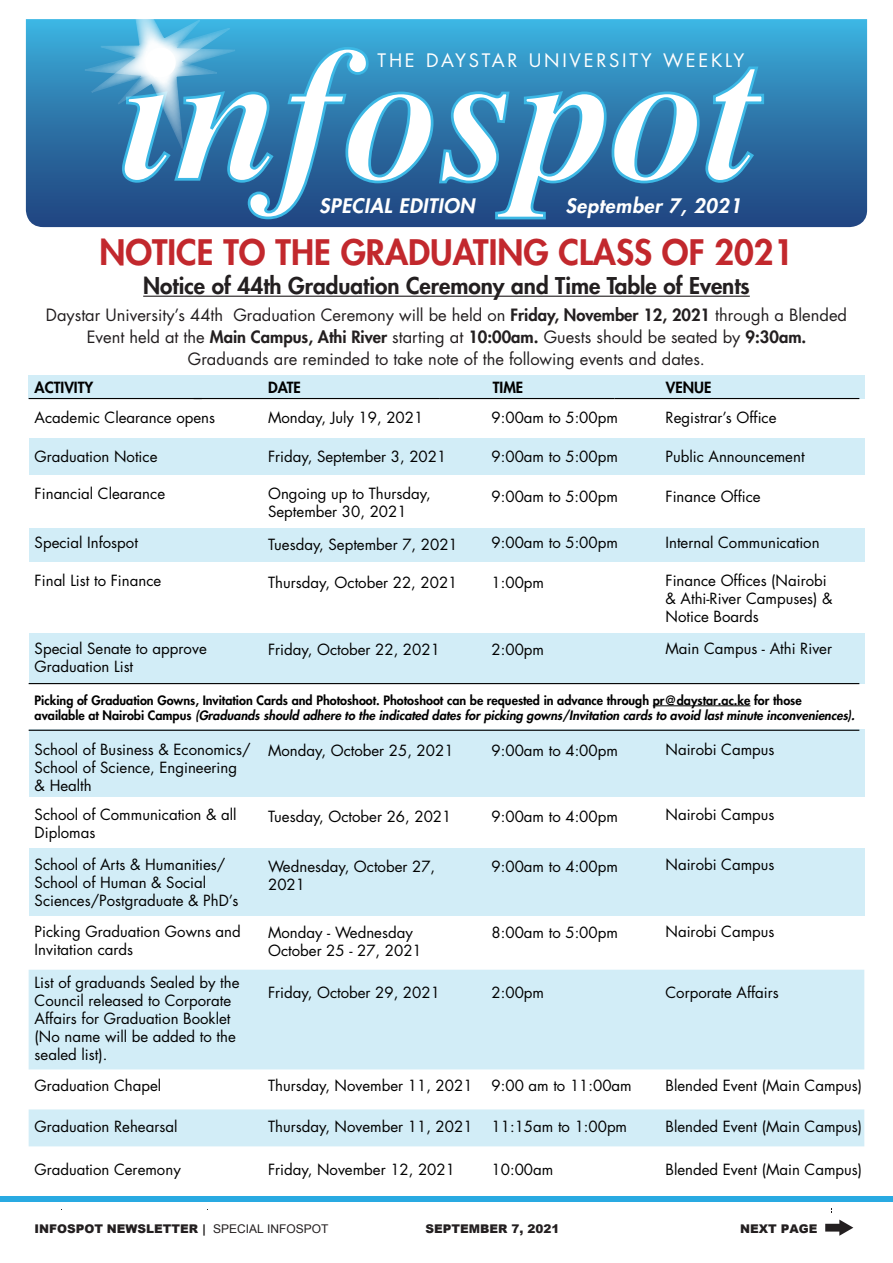
<style>
.page{position:relative;width:893px;height:1263px;background:#fff}
.page>*{position:absolute;margin:0;border:0;box-sizing:border-box;transform-origin:0 0}
.t1{font:800 34.2px "Futura";color:#c2282d}
.t2{font:800 22.5px "Futura";color:#231f20}
.t3{font:italic 800 19.5px "Futura";letter-spacing:.03em;color:#fff}
.t4{font:18px "Futura";letter-spacing:.15em;color:#fff}
.t5{font:16.5px/22px "Futura";color:#231f20;text-align:center}
.t6{font:15px/18px "Futura";color:#010101}
.t7{font:800 15px "Futura";color:#010101}
.t8{font:800 12.6px/15.1px "Futura";color:#010101}
.t9{font:900 12px "Arial";color:#231f20}
.s1{font-weight:800}
.s2{font-style:italic}
.s3{font-weight:700}
.s4{font-weight:400}
</style>
<div class="page">
<div style="left:0;top:1196px;width:893px;height:5px;background:#29aae2"></div>
<svg style="left:26px;top:19px;width:841px;height:208px;background:#3083b6"></svg>
<svg style="left:437px;top:65px;width:328px;height:156px"></svg>
<svg style="left:120px;top:46px;width:315px;height:175px"></svg>
<svg style="left:83px;top:19px;width:153px;height:137px;background:#66abd0"></svg>
<div style="left:145px;top:48px;width:31px;height:29px;background:#fff;border-radius:50%"></div>
<div style="left:29px;top:529px;width:835px;height:33px;background:#d2edf7"></div>
<div style="left:29px;top:633px;width:835px;height:51px;background:#d2edf7"></div>
<div style="left:29px;top:730px;width:835px;height:67px;background:#d2edf7"></div>
<div style="left:29px;top:849px;width:835px;height:67px;background:#d2edf7"></div>
<div style="left:29px;top:439px;width:835px;height:36px;background:#d2edf7"></div>
<div style="left:661px;top:375px;width:203px;height:23px;background:#d2edf7"></div>
<div style="left:439px;top:375px;width:259px;height:23px;background:#d2edf7"></div>
<div style="left:194px;top:375px;width:245px;height:23px;background:#d2edf7"></div>
<div style="left:29px;top:375px;width:173px;height:23px;background:#d2edf7"></div>
<hr style="left:29px;top:398px;width:173px;height:1px;background:#010101">
<hr style="left:194px;top:398px;width:245px;height:1px;background:#010101">
<hr style="left:439px;top:398px;width:175px;height:1px;background:#010101">
<hr style="left:614px;top:398px;width:245px;height:1px;background:#010101">
<hr style="left:29px;top:730px;width:830px;height:1px;background:#010101">
<hr style="left:29px;top:683px;width:830px;height:1px;background:#010101">
<hr style="left:653px;top:705px;width:97px;height:1px;background:#010101">
<div style="left:29px;top:970px;width:835px;height:99px;background:#d2edf7"></div>
<div style="left:29px;top:1109px;width:835px;height:37px;background:#d2edf7"></div>
<hr style="left:143px;top:296px;width:607px;height:1px;background:#231f20">
<svg style="left:825px;top:1219px;width:28px;height:17px"></svg>
<p class="t4" style="left:378px;top:49px;width:368px">THE DAYSTAR UNIVERSITY WEEKLY</p>
<h3 class="t3" style="left:319px;top:194px;width:157px">SPECIAL EDITION</h3>
<h3 class="t3" style="left:565px;top:194px;width:177px">September 7, 2021</h3>
<h1 class="t1" style="left:99px;top:231px;width:696px">NOTICE TO THE GRADUATING CLASS OF 2021</h1>
<h2 class="t2" style="left:143px;top:271px;width:608px">Notice of 44th Graduation Ceremony and Time Table of Events</h2>
<p class="t5" style="left:46px;top:304px;width:803px">Daystar University’s 44th Graduation Ceremony will be held on <span class="s1">Friday, November 12, 2021</span> through a Blended<br>Event held at the <span class="s1">Main Campus, Athi River</span> starting at <span class="s1">10:00am.</span> Guests should be seated by <span class="s1">9:30am.<br></span>Graduands are reminded to take note of the following events and dates.</p>
<p class="t7" style="left:35px;top:377px;width:60px">ACTIVITY</p>
<p class="t7" style="left:268px;top:377px;width:34px">DATE</p>
<p class="t7" style="left:493px;top:377px;width:32px">TIME</p>
<p class="t7" style="left:666px;top:377px;width:47px">VENUE</p>
<p class="t6" style="left:35px;top:408px;width:182px">Academic Clearance opens</p>
<p class="t6" style="left:268px;top:408px;width:157px">Monday, July 19, 2021</p>
<p class="t6" style="left:492px;top:408px;width:128px">9:00am to 5:00pm</p>
<p class="t6" style="left:665px;top:408px;width:113px">Registrar’s Office</p>
<p class="t6" style="left:35px;top:447px;width:124px">Graduation Notice</p>
<p class="t6" style="left:268px;top:447px;width:180px">Friday, September 3, 2021</p>
<p class="t6" style="left:492px;top:447px;width:128px">9:00am to 5:00pm</p>
<p class="t6" style="left:665px;top:447px;width:141px">Public Announcement</p>
<p class="t6" style="left:35px;top:485px;width:132px">Financial Clearance</p>
<p class="t6" style="left:268px;top:485px;width:164px">Ongoing up to Thursday,<br>September 30, 2021</p>
<p class="t6" style="left:665px;top:488px;width:97px">Finance Office</p>
<p class="t6" style="left:35px;top:534px;width:105px">Special Infospot</p>
<p class="t6" style="left:492px;top:534px;width:128px">9:00am to 5:00pm</p>
<p class="t6" style="left:665px;top:534px;width:156px">Internal Communication</p>
<p class="t6" style="left:35px;top:572px;width:128px">Final List to Finance</p>
<p class="t6" style="left:268px;top:573px;width:191px">Thursday, October 22, 2021</p>
<p class="t6" style="left:492px;top:573px;width:54px">1:00pm</p>
<p class="t6" style="left:665px;top:572px;width:168px">Finance Offices (Nairobi &amp; Athi-River Campuses) &amp;<br>Notice Boards</p>
<p class="t6" style="left:35px;top:639px;width:174px">Special Senate to approve</p>
<p class="t6" style="left:268px;top:641px;width:173px">Friday, October 22, 2021</p>
<p class="t6" style="left:492px;top:641px;width:54px">2:00pm</p>
<p class="t6" style="left:35px;top:657px;width:100px">Graduation List</p>
<p class="t6" style="left:492px;top:488px;width:128px">9:00am to 5:00pm</p>
<p class="t6" style="left:268px;top:536px;width:191px">Tuesday, September 7, 2021</p>
<p class="t6" style="left:665px;top:639px;width:168px">Main Campus - Athi River</p>
<p class="t8" style="left:35px;top:692px;width:822px">Picking of Graduation Gowns, Invitation Cards and Photoshoot. Photoshoot can be requested in advance through pr@daystar.ac.ke for those available at Nairobi Campus <span class="s2">(Graduands should adhere to the indicated dates for picking gowns/Invitation cards to avoid last minute inconveniences).</span></p>
<p class="t6" style="left:35px;top:740px;width:420px">School of Business &amp; Economics/ Monday, October 25, 2021</p>
<p class="t6" style="left:492px;top:742px;width:128px">9:00am to 4:00pm</p>
<p class="t6" style="left:35px;top:758px;width:204px">School of Science, Engineering &amp; Health</p>
<p class="t6" style="left:665px;top:740px;width:111px">Nairobi Campus</p>
<p class="t6" style="left:35px;top:806px;width:204px">School of Communication &amp; all</p>
<p class="t6" style="left:268px;top:807px;width:185px">Tuesday, October 26, 2021</p>
<p class="t6" style="left:492px;top:807px;width:128px">9:00am to 4:00pm</p>
<p class="t6" style="left:35px;top:824px;width:62px">Diplomas</p>
<p class="t6" style="left:665px;top:806px;width:111px">Nairobi Campus</p>
<p class="t6" style="left:35px;top:856px;width:192px">School of Arts &amp; Humanities/</p>
<p class="t6" style="left:492px;top:857px;width:128px">9:00am to 4:00pm</p>
<p class="t6" style="left:35px;top:874px;width:205px">School of Human &amp; Social<br>Sciences/Postgraduate &amp; PhD’s</p>
<p class="t6" style="left:268px;top:857px;width:169px">Wednesday, October 27,<br>2021</p>
<p class="t6" style="left:665px;top:856px;width:111px">Nairobi Campus</p>
<p class="t6" style="left:35px;top:922px;width:208px">Picking Graduation Gowns and</p>
<p class="t6" style="left:492px;top:924px;width:128px">8:00am to 5:00pm</p>
<p class="t6" style="left:35px;top:940px;width:100px">Invitation cards</p>
<p class="t6" style="left:268px;top:924px;width:155px">Monday - Wednesday<br>October 25 - 27, 2021</p>
<p class="t6" style="left:665px;top:922px;width:111px">Nairobi Campus</p>
<p class="t6" style="left:35px;top:973px;width:206px">List of graduands Sealed by the<br>Council released to Corporate<br>Affairs for Graduation Booklet (No name will be added to the sealed list).</p>
<p class="t6" style="left:268px;top:984px;width:173px">Friday, October 29, 2021</p>
<p class="t6" style="left:492px;top:984px;width:54px">2:00pm</p>
<p class="t6" style="left:665px;top:984px;width:115px">Corporate Affairs</p>
<p class="t6" style="left:35px;top:1076px;width:128px">Graduation Chapel</p>
<p class="t6" style="left:268px;top:1076px;width:206px">Thursday, November 11, 2021</p>
<p class="t6" style="left:492px;top:1076px;width:142px">9:00 am to 11:00am</p>
<p class="t6" style="left:665px;top:1076px;width:198px">Blended Event (Main Campus)</p>
<p class="t6" style="left:35px;top:1118px;width:144px">Graduation Rehearsal</p>
<p class="t6" style="left:268px;top:1118px;width:206px">Thursday, November 11, 2021</p>
<p class="t6" style="left:268px;top:1161px;width:188px">Friday, November 12, 2021</p>
<p class="t6" style="left:665px;top:1118px;width:198px">Blended Event (Main Campus)</p>
<p class="t6" style="left:492px;top:1118px;width:137px">11:15am to 1:00pm</p>
<p class="t6" style="left:492px;top:1161px;width:63px">10:00am</p>
<p class="t6" style="left:35px;top:1161px;width:148px">Graduation Ceremony</p>
<p class="t6" style="left:665px;top:1161px;width:198px">Blended Event (Main Campus)</p>
<p class="t9" style="left:35px;top:1220px;width:295px">INFOSPOT NEWSLETTER <span class="s3">|</span> <span class="s4">SPECIAL INFOSPOT</span></p>
<p class="t9" style="left:425px;top:1220px;width:135px">SEPTEMBER 7, 2021</p>
<p class="t9" style="left:740px;top:1220px;width:79px">NEXT PAGE</p>
</div>
